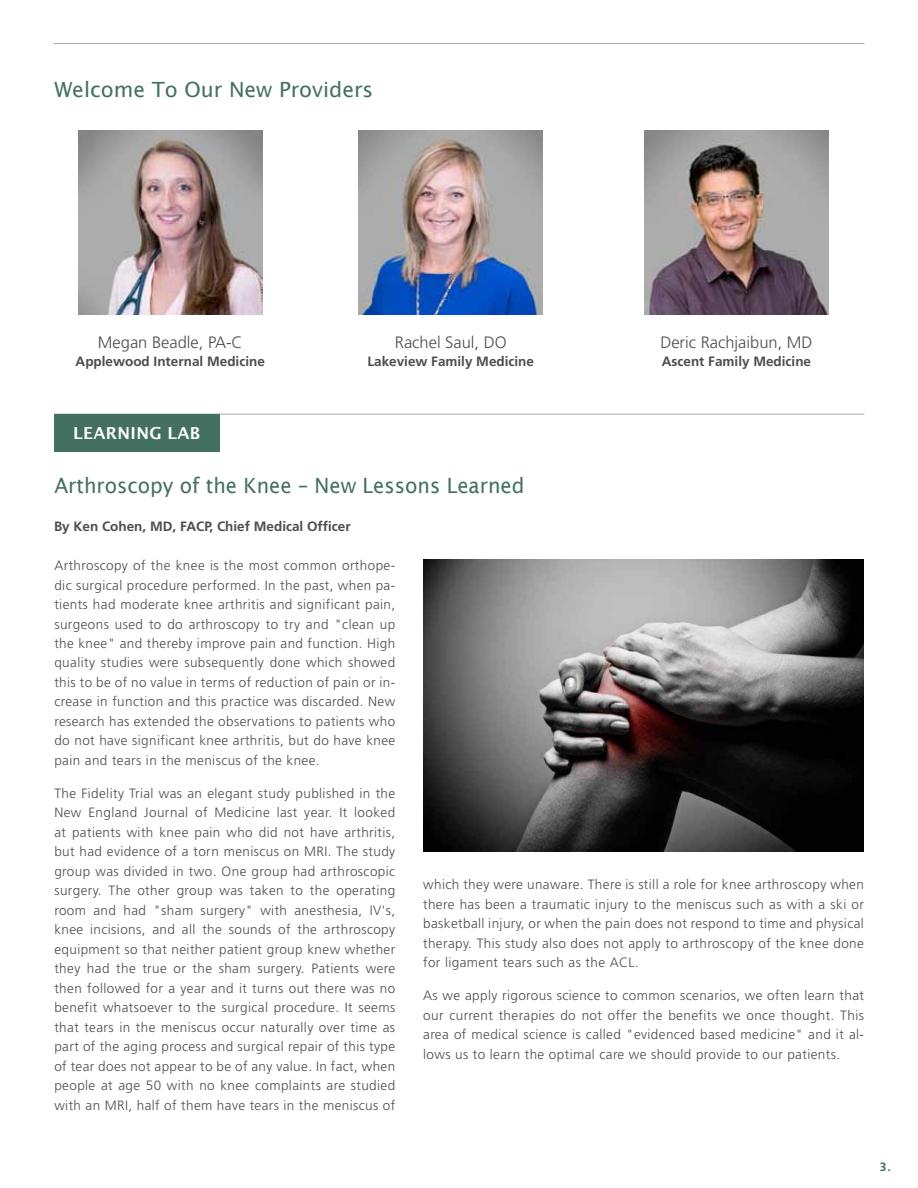
<style>
.page{position:relative;width:918px;height:1188px;background:#fff}
.page>*{position:absolute;margin:0;border:0;box-sizing:border-box;transform-origin:0 0}
.t1{font:21px "Lucida Sans";color:#437061;scale:.96 1}
.t2{font:21px "Lucida Sans";color:#437061}
.t3{font:300 16.5px "Frutiger";color:#4d4d4f}
.t4{font:600 16.5px "Lucida Sans";letter-spacing:.02em;color:#fff}
.t5{font:300 13.5px/19.5px "Frutiger";letter-spacing:.03em;color:#4d4d4f;text-align:justify}
.t6{font:700 13.5px "Frutiger";color:#4d4d4f}
.t7{font:700 12px "Frutiger";color:#437061}
</style>
<div class="page">
<img style="left:78px;top:131px;width:184px;height:184px">
<img style="left:359px;top:131px;width:184px;height:184px">
<hr style="left:54px;top:43px;width:810px;height:1px;background:#a7a9ac">
<img style="left:645px;top:131px;width:183px;height:184px">
<hr style="left:54px;top:414px;width:810px;height:1px;background:#a7a9ac">
<div style="left:54px;top:414px;width:166px;height:38px;background:#437061"></div>
<img style="left:423px;top:559px;width:441px;height:293px">
<h1 class="t2" style="left:54px;top:78px;width:320px">Welcome To Our New Providers</h1>
<p class="t3" style="left:98px;top:333px;width:146px">Megan Beadle, PA-C</p>
<p class="t6" style="left:76px;top:354px;width:191px">Applewood Internal Medicine</p>
<p class="t3" style="left:395px;top:333px;width:113px">Rachel Saul, DO</p>
<p class="t6" style="left:368px;top:354px;width:168px">Lakeview Family Medicine</p>
<p class="t3" style="left:660px;top:333px;width:154px">Deric Rachjaibun, MD</p>
<p class="t6" style="left:662px;top:354px;width:151px">Ascent Family Medicine</p>
<p class="t4" style="left:73px;top:424px;width:129px">LEARNING LAB</p>
<h1 class="t1" style="left:54px;top:474px;width:491px">Arthroscopy of the Knee – New Lessons Learned</h1>
<p class="t6" style="left:54px;top:518px;width:298px">By Ken Cohen, MD, FACP, Chief Medical Officer</p>
<p class="t5" style="left:54px;top:556px;width:342px">Arthroscopy of the knee is the most common orthope&shy;dic surgical procedure performed. In the past, when pa&shy;tients had moderate knee arthritis and significant pain, surgeons used to do arthroscopy to try and "clean up the knee" and thereby improve pain and function. High quality studies were subsequently done which showed this to be of no value in terms of reduction of pain or in&shy;crease in function and this practice was discarded. New research has extended the observations to patients who do not have significant knee arthritis, but do have knee pain and tears in the meniscus of the knee.</p>
<p class="t5" style="left:54px;top:784px;width:342px">The Fidelity Trial was an elegant study published in the New England Journal of Medicine last year. It looked at patients with knee pain who did not have arthritis, but had evidence of a torn meniscus on MRI. The study group was divided in two. One group had arthroscopic surgery. The other group was taken to the operating room and had "sham surgery" with anesthesia, IV's, knee incisions, and all the sounds of the arthroscopy equipment so that neither patient group knew whether they had the true or the sham surgery. Patients were then followed for a year and it turns out there was no benefit whatsoever to the surgical procedure. It seems that tears in the meniscus occur naturally over time as part of the aging process and surgical repair of this type of tear does not appear to be of any value. In fact, when people at age 50 with no knee complaints are studied with an MRI, half of them have tears in the meniscus of</p>
<p class="t5" style="left:423px;top:875px;width:442px">which they were unaware. There is still a role for knee arthroscopy when there has been a traumatic injury to the meniscus such as with a ski or basketball injury, or when the pain does not respond to time and physical therapy. This study also does not apply to arthroscopy of the knee done for ligament tears such as the ACL.</p>
<p class="t5" style="left:423px;top:986px;width:442px">As we apply rigorous science to common scenarios, we often learn that our current therapies do not offer the benefits we once thought. This area of medical science is called "evidenced based medicine" and it al&shy;lows us to learn the optimal care we should provide to our patients.</p>
<p class="t7" style="left:880px;top:1160px;width:13px">3.</p>
</div>
